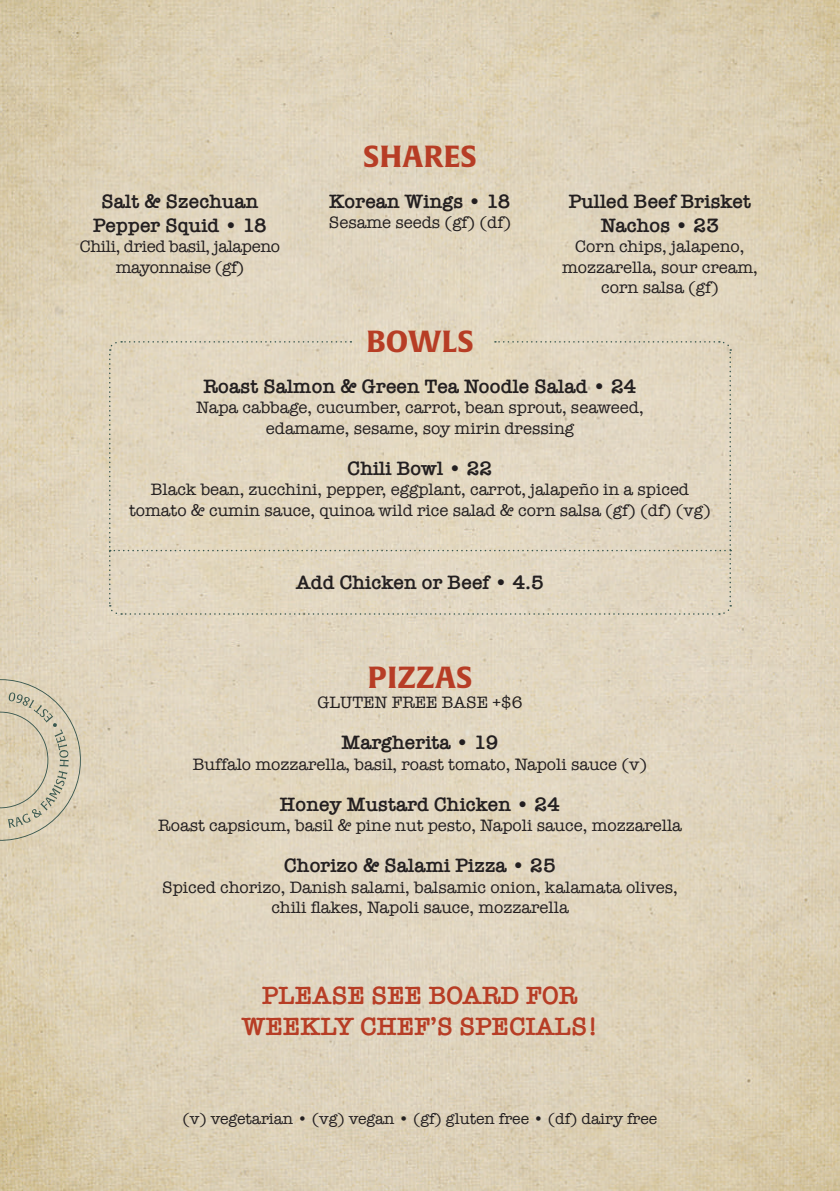
<style>
.page{position:relative;width:840px;height:1191px;background:#fff}
.page>*{position:absolute;margin:0;border:0;box-sizing:border-box;transform-origin:0 0}
.t1{font:700 30px "Alverata";color:#b73d25}
.t2{font:600 25.8px/31px "American Typewriter";color:#b73d25;text-align:center}
.t3{font:600 20px/24px "American Typewriter";color:#231f20;text-align:center}
.t4{font:17px/20.4px "American Typewriter";color:#231f20;text-align:center}
.t5{font:17px/20.4px "American Typewriter";letter-spacing:-.02em;color:#231f20;text-align:center}
.t6{font:16px "American Typewriter";color:#231f20}
</style>
<div class="page">
<img style="left:0;top:0;width:839px;height:1191px">
<svg style="left:108px;top:340px;width:623px;height:275px;background:#e1d6c0"></svg>
<svg style="left:0;top:668px;width:92px;height:183px;background:#d4cab1"></svg>
<p class="t3" style="left:93px;top:189px;width:175px">Salt &amp; Szechuan<br>Pepper Squid • 18</p>
<p class="t5" style="left:80px;top:236px;width:202px">Chili, dried basil, jalapeno mayonnaise (gf)</p>
<h1 class="t1" style="left:363px;top:137px;width:115px">SHARES</h1>
<p class="t3" style="left:329px;top:189px;width:183px">Korean Wings • 18</p>
<p class="t4" style="left:329px;top:212px;width:184px">Sesame seeds (gf) (df)</p>
<p class="t3" style="left:568px;top:189px;width:184px">Pulled Beef Brisket<br>Nachos • 23</p>
<p class="t4" style="left:561px;top:236px;width:197px">Corn chips, jalapeno, mozzarella, sour cream, corn salsa (gf)</p>
<h1 class="t1" style="left:366px;top:322px;width:109px">BOWLS</h1>
<p class="t3" style="left:203px;top:374px;width:434px">Roast Salmon &amp; Green Tea Noodle Salad • 24</p>
<p class="t4" style="left:196px;top:397px;width:448px">Napa cabbage, cucumber, carrot, bean sprout, seaweed, edamame, sesame, soy mirin dressing</p>
<p class="t3" style="left:347px;top:456px;width:146px">Chili Bowl • 22</p>
<p class="t4" style="left:129px;top:479px;width:583px">Black bean, zucchini, pepper, eggplant, carrot, jalapeño in a spiced tomato &amp; cumin sauce, quinoa wild rice salad &amp; corn salsa (gf) (df) (vg)</p>
<p class="t3" style="left:296px;top:570px;width:249px">Add Chicken or Beef • 4.5</p>
<h1 class="t1" style="left:367px;top:658px;width:106px">PIZZAS</h1>
<p class="t4" style="left:317px;top:692px;width:207px">GLUTEN FREE BASE +$6</p>
<p class="t3" style="left:341px;top:730px;width:158px">Margherita • 19</p>
<p class="t4" style="left:193px;top:753px;width:455px">Buffalo mozzarella, basil, roast tomato, Napoli sauce (v)</p>
<p class="t3" style="left:280px;top:791px;width:281px">Honey Mustard Chicken • 24</p>
<p class="t4" style="left:158px;top:815px;width:525px">Roast capsicum, basil &amp; pine nut pesto, Napoli sauce, mozzarella</p>
<p class="t3" style="left:284px;top:853px;width:273px">Chorizo &amp; Salami Pizza • 25</p>
<p class="t4" style="left:162px;top:876px;width:517px">Spiced chorizo, Danish salami, balsamic onion, kalamata olives, chili flakes, Napoli sauce, mozzarella</p>
<h2 class="t2" style="left:242px;top:979px;width:357px">PLEASE SEE BOARD FOR<br>WEEKLY CHEF’S SPECIALS!</h2>
<p class="t6" style="left:182px;top:1106px;width:476px">(v) vegetarian • (vg) vegan • (gf) gluten free • (df) dairy free</p>
</div>
